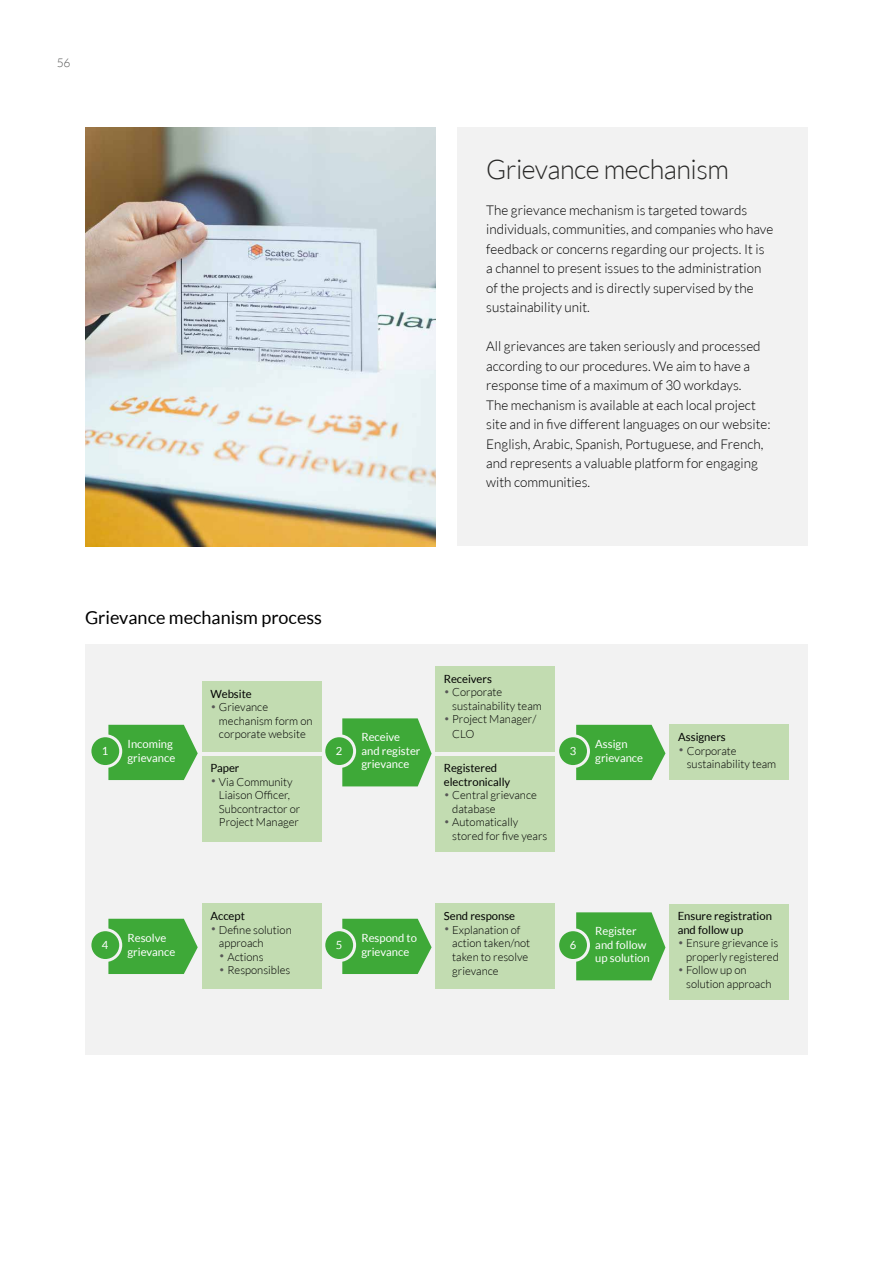
<style>
.page{position:relative;width:893px;height:1263px;background:#fff}
.page>*{position:absolute;margin:0;border:0;box-sizing:border-box;transform-origin:0 0}
.t1{font:300 27px "Lato";letter-spacing:-.02em;color:#282827}
.t2{font:18px "Lato";color:#000}
.t3{font:300 13.5px/19.5px "Lato";color:#000}
.t4{font:300 12px "Lato";color:#575756}
.t5{font:300 11.25px/13.5px "Lato";color:#000}
.t6{font:11.25px/13.5px "Lato";color:#fff}
.t7{font:11.25px/13.5px "Lato";color:#000}
.s1{font-size:10.5px;color:#575756}
</style>
<div class="page">
<div style="left:85px;top:644px;width:723px;height:410px;background:#f2f2f2"></div>
<svg style="left:576px;top:912px;width:89px;height:68px;background:#4daf48"></svg>
<div style="left:558px;top:930px;width:30px;height:30px;background:#3ea938;border-radius:50%"></div>
<div style="left:556px;top:928px;width:34px;height:34px;border:3px solid #f2f2f2;border-radius:50%"></div>
<div style="left:457px;top:128px;width:351px;height:418px;background:#f2f2f2"></div>
<img style="left:85px;top:128px;width:351px;height:418px">
<div style="left:202px;top:681px;width:119px;height:70px;background:#c2dcb1"></div>
<svg style="left:108px;top:725px;width:90px;height:55px;background:#4eaf49"></svg>
<div style="left:90px;top:736px;width:31px;height:30px;background:#3ea938;border-radius:50%"></div>
<div style="left:88px;top:734px;width:34px;height:34px;border:3px solid #f2f2f2;border-radius:50%"></div>
<div style="left:202px;top:756px;width:119px;height:85px;background:#c2dcb1"></div>
<div style="left:436px;top:666px;width:119px;height:85px;background:#c2dcb1"></div>
<svg style="left:342px;top:718px;width:90px;height:68px;background:#4fb049"></svg>
<div style="left:324px;top:736px;width:31px;height:30px;background:#3ea938;border-radius:50%"></div>
<div style="left:322px;top:734px;width:34px;height:34px;border:3px solid #f2f2f2;border-radius:50%"></div>
<div style="left:436px;top:756px;width:119px;height:96px;background:#c2dcb1"></div>
<div style="left:670px;top:725px;width:119px;height:55px;background:#c2dcb1"></div>
<svg style="left:576px;top:725px;width:89px;height:55px;background:#4daf47"></svg>
<div style="left:558px;top:736px;width:30px;height:30px;background:#3ea938;border-radius:50%"></div>
<div style="left:556px;top:734px;width:34px;height:34px;border:3px solid #f2f2f2;border-radius:50%"></div>
<div style="left:202px;top:904px;width:119px;height:85px;background:#c2dcb1"></div>
<svg style="left:108px;top:919px;width:90px;height:55px;background:#4eaf49"></svg>
<div style="left:90px;top:930px;width:31px;height:30px;background:#3ea938;border-radius:50%"></div>
<div style="left:88px;top:928px;width:34px;height:34px;border:3px solid #f2f2f2;border-radius:50%"></div>
<div style="left:436px;top:904px;width:119px;height:85px;background:#c2dcb1"></div>
<svg style="left:342px;top:919px;width:90px;height:55px;background:#4eaf49"></svg>
<div style="left:324px;top:930px;width:31px;height:30px;background:#3ea938;border-radius:50%"></div>
<div style="left:322px;top:928px;width:34px;height:34px;border:3px solid #f2f2f2;border-radius:50%"></div>
<div style="left:670px;top:904px;width:119px;height:95px;background:#c2dcb1"></div>
<p class="t4" style="left:57px;top:56px;width:15px">56</p>
<h1 class="t1" style="left:486px;top:155px;width:244px">Grievance mechanism</h1>
<p class="t3" style="left:486px;top:200px;width:288px">The grievance mechanism is targeted towards individuals, communities, and companies who have feedback or concerns regarding our projects. It is a channel to present issues to the administration of the projects and is directly supervised by the sustainability unit.</p>
<p class="t3" style="left:486px;top:336px;width:286px">All grievances are taken seriously and processed according to our procedures. We aim to have a response time of a maximum of 30 workdays.<br>The mechanism is available at each local project site and in five different languages on our website:<br>English, Arabic, Spanish, Portuguese, and French, and represents a valuable platform for engaging with communities.</p>
<h2 class="t2" style="left:85px;top:608px;width:239px">Grievance mechanism process</h2>
<p class="t6" style="left:102px;top:744px;width:8px">1</p>
<p class="t6" style="left:128px;top:737px;width:49px">Incoming grievance</p>
<p class="t7" style="left:210px;top:687px;width:43px">Website</p>
<p class="t5" style="left:219px;top:700px;width:95px;text-indent:-9px"><span class="s1">•</span> Grievance mechanism form on corporate website</p>
<p class="t7" style="left:210px;top:761px;width:30px">Paper</p>
<p class="t5" style="left:219px;top:775px;width:83px;text-indent:-9px"><span class="s1">•</span> Via Community<br>Liaison Officer,<br>Subcontractor or<br>Project Manager</p>
<p class="t6" style="left:336px;top:744px;width:8px">2</p>
<p class="t7" style="left:444px;top:672px;width:50px">Receivers</p>
<p class="t5" style="left:452px;top:685px;width:91px;text-indent:-9px"><span class="s1">•</span> Corporate sustainability team</p>
<p class="t5" style="left:444px;top:712px;width:94px"><span class="s1">•</span> Project Manager/</p>
<p class="t6" style="left:361px;top:730px;width:40px">Receive</p>
<p class="t5" style="left:452px;top:727px;width:24px">CLO</p>
<p class="t6" style="left:361px;top:744px;width:60px">and register grievance</p>
<p class="t7" style="left:444px;top:761px;width:68px">Registered electronically</p>
<p class="t5" style="left:452px;top:789px;width:86px;text-indent:-9px"><span class="s1">•</span> Central grievance database</p>
<p class="t5" style="left:452px;top:816px;width:96px;text-indent:-9px"><span class="s1">•</span> Automatically stored for five years</p>
<p class="t6" style="left:570px;top:744px;width:8px">3</p>
<p class="t6" style="left:595px;top:737px;width:49px">Assign grievance</p>
<p class="t7" style="left:678px;top:730px;width:49px">Assigners</p>
<p class="t5" style="left:687px;top:744px;width:91px;text-indent:-9px"><span class="s1">•</span> Corporate sustainability team</p>
<p class="t6" style="left:102px;top:938px;width:8px">4</p>
<p class="t6" style="left:128px;top:931px;width:49px">Resolve grievance</p>
<p class="t7" style="left:210px;top:909px;width:36px">Accept</p>
<p class="t5" style="left:219px;top:923px;width:74px;text-indent:-9px"><span class="s1">•</span> Define solution approach</p>
<p class="t5" style="left:219px;top:950px;width:46px"><span class="s1">•</span> Actions</p>
<p class="t5" style="left:219px;top:963px;width:73px"><span class="s1">•</span> Responsibles</p>
<p class="t6" style="left:336px;top:938px;width:8px">5</p>
<p class="t6" style="left:361px;top:931px;width:57px">Respond to grievance</p>
<p class="t7" style="left:444px;top:909px;width:73px">Send response</p>
<p class="t5" style="left:452px;top:923px;width:79px;text-indent:-9px"><span class="s1">•</span> Explanation of action taken/not taken to resolve grievance</p>
<p class="t6" style="left:570px;top:938px;width:8px">6</p>
<p class="t6" style="left:595px;top:924px;width:56px">Register and follow up solution</p>
<p class="t7" style="left:678px;top:909px;width:96px">Ensure registration and follow up</p>
<p class="t5" style="left:678px;top:936px;width:103px;text-align:right"><span class="s1">•</span> Ensure grievance is properly registered</p>
<p class="t5" style="left:686px;top:963px;width:87px;text-indent:-9px"><span class="s1">•</span> Follow up on solution approach</p>
</div>
